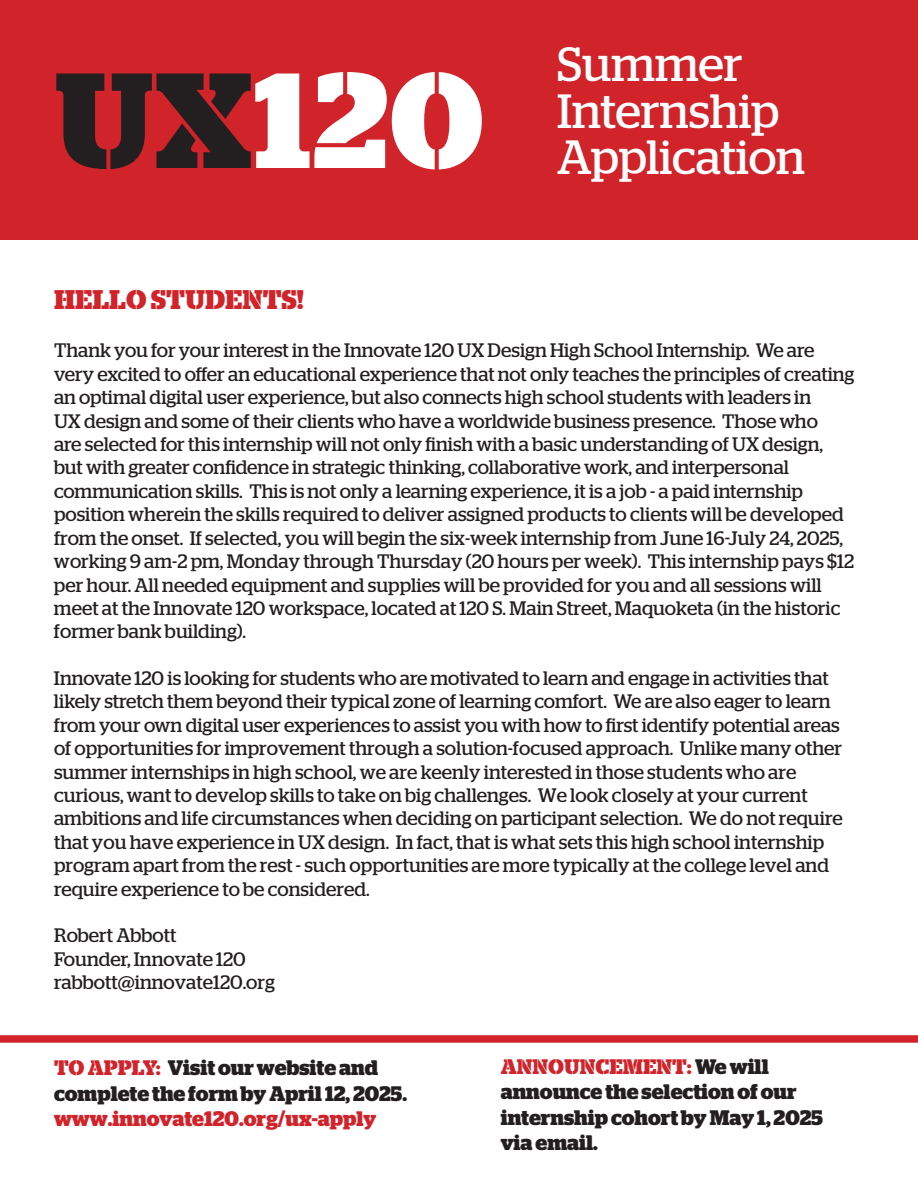
<style>
.page{position:relative;width:918px;height:1188px;background:#fff}
.page>*{position:absolute;margin:0;border:0;box-sizing:border-box;transform-origin:0 0}
.t1{font:700 135px "Stag Stencil";color:#fff}
.t2{font:48px "Stag";color:#fff}
.t3{font:700 27px "Stag Stencil";color:#d1232a}
.t4{font:700 21px/25.2px "Stag";color:#231f20}
.t5{font:19.5px/23.4px "Stag";color:#231f20}
.s1{color:#231f20}
.s2{font-family:"Stag Stencil";color:#d1232a}
.s3{color:#d1232a}
</style>
<div class="page">
<div style="left:0;top:0;width:918px;height:240px;background:#d1232a"></div>
<div style="left:0;top:1035px;width:918px;height:8px;background:#d1232a"></div>
<p class="t1" style="left:54px;top:41px;width:432px"><span class="s1">UX</span>120</p>
<p class="t2" style="left:557px;top:37px;width:187px">Summer</p>
<p class="t2" style="left:557px;top:83px;width:224px">Internship</p>
<p class="t2" style="left:557px;top:130px;width:249px">Application</p>
<p class="t3" style="left:54px;top:283px;width:251px">HELLO STUDENTS!</p>
<p class="t5" style="left:54px;top:339px;width:802px">Thank you for your interest in the Innovate 120 UX Design High School Internship. We are very excited to offer an educational experience that not only teaches the principles of creating an optimal digital user experience, but also connects high school students with leaders in<br>UX design and some of their clients who have a worldwide business presence. Those who<br>are selected for this internship will not only finish with a basic understanding of UX design, but with greater confidence in strategic thinking, collaborative work, and interpersonal communication skills. This is not only a learning experience, it is a job - a paid internship position wherein the skills required to deliver assigned products to clients will be developed from the onset. If selected, you will begin the six-week internship from June 16-July 24, 2025, working 9 am-2 pm, Monday through Thursday (20 hours per week). This internship pays $12 per hour. All needed equipment and supplies will be provided for you and all sessions will meet at the Innovate 120 workspace, located at 120 S. Main Street, Maquoketa (in the historic former bank building).</p>
<p class="t5" style="left:54px;top:666px;width:790px">Innovate 120 is looking for students who are motivated to learn and engage in activities that likely stretch them beyond their typical zone of learning comfort. We are also eager to learn from your own digital user experiences to assist you with how to first identify potential areas of opportunities for improvement through a solution-focused approach. Unlike many other summer internships in high school, we are keenly interested in those students who are curious, want to develop skills to take on big challenges. We look closely at your current ambitions and life circumstances when deciding on participant selection. We do not require that you have experience in UX design. In fact, that is what sets this high school internship program apart from the rest - such opportunities are more typically at the college level and require experience to be considered.</p>
<p class="t5" style="left:54px;top:924px;width:223px">Robert Abbott<br>Founder, Innovate 120 rabbott@innovate120.org</p>
<p class="t4" style="left:54px;top:1054px;width:355px;line-height:25.8px"><span class="s2">TO APPLY:</span> Visit our website and complete the form by April 12, 2025. <span class="s3">www.innovate120.org/ux-apply</span></p>
<p class="t4" style="left:501px;top:1054px;width:324px"><span class="s2">ANNOUNCEMENT:</span> We will announce the selection of our internship cohort by May 1, 2025 via email.</p>
</div>
